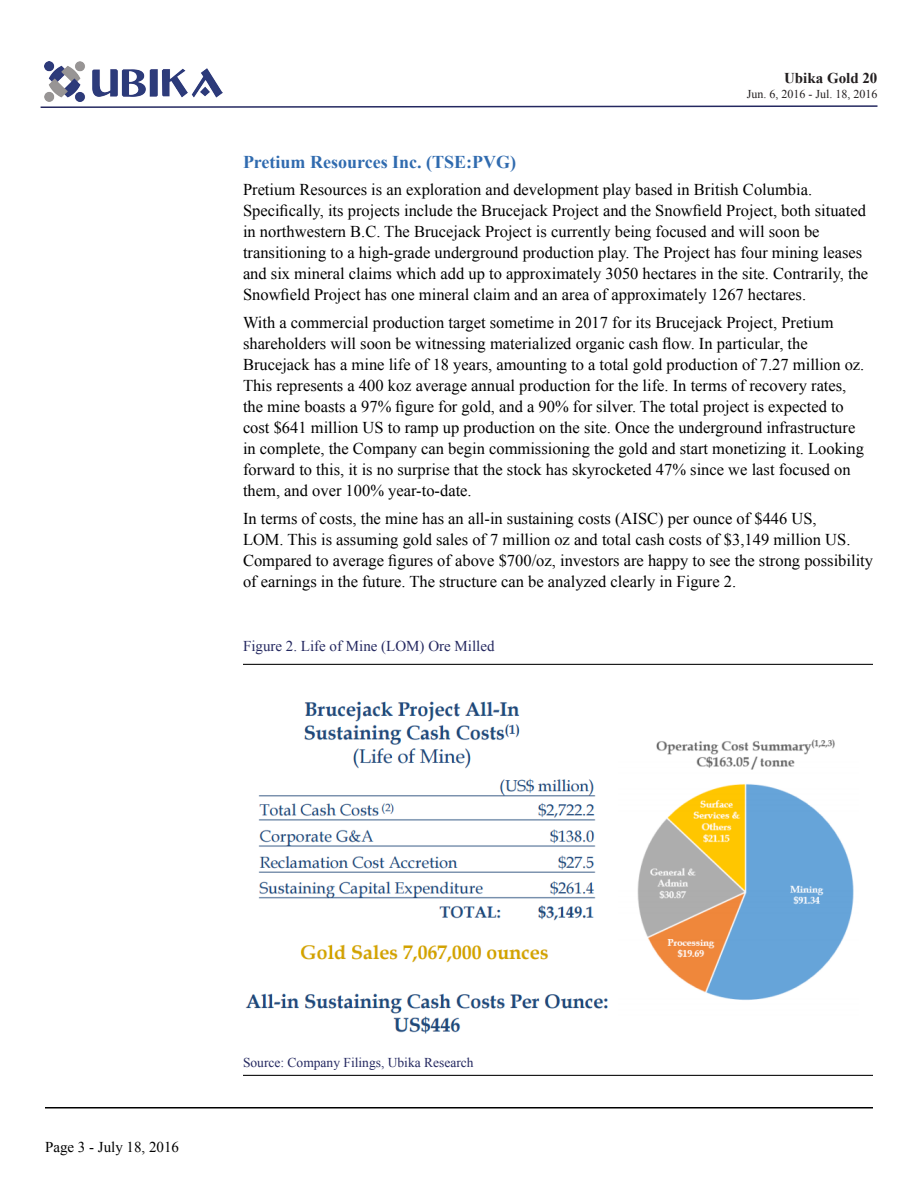
<style>
.page{position:relative;width:918px;height:1188px;background:#fff}
.page>*{position:absolute;margin:0;border:0;box-sizing:border-box;transform-origin:0 0}
.Heading_2{font:700 18px "Times New Roman";color:#306baf}
.Body_text{font:16.5px/21px "Times New Roman";color:#000}
.Body_text-2{font:15px "Times New Roman";color:#242860}
.t1{font:15px "Times New Roman";color:#000}
.t2{font:700 15px "Times New Roman";color:#231f20}
.Body_text-3{font:13.5px "Times New Roman";color:#242860}
.t3{font:12px "Times New Roman";color:#231f20}
</style>
<div class="page">
<svg style="left:40px;top:105px;width:838px;height:3px"></svg>
<img style="left:45px;top:61px;width:178px;height:41px">
<hr style="left:45px;top:1107px;width:828px;height:1px;background:#000">
<hr style="left:243px;top:664px;width:630px;height:1px;background:#000">
<hr style="left:243px;top:1075px;width:630px;height:1px;background:#000">
<img style="left:245px;top:701px;width:609px;height:333px">
<p class="t2" style="left:784px;top:68px;width:95px">Ubika Gold 20</p>
<p class="t3" style="left:747px;top:86px;width:132px">Jun. 6, 2016 - Jul. 18, 2016</p>
<p class="Heading_2" style="left:243px;top:149px;width:275px">Pretium Resources Inc. (TSE:PVG)</p>
<p class="Body_text" style="left:243px;top:179px;width:627px">Pretium Resources is an exploration and development play based in British Columbia.<br>Specifically, its projects include the Brucejack Project and the Snowfield Project, both situated in northwestern B.C. The Brucejack Project is currently being focused and will soon be transitioning to a high-grade underground production play. The Project has four mining leases and six mineral claims which add up to approximately 3050 hectares in the site. Contrarily, the Snowfield Project has one mineral claim and an area of approximately 1267 hectares.</p>
<p class="Body_text" style="left:243px;top:312px;width:623px">With a commercial production target sometime in 2017 for its Brucejack Project, Pretium shareholders will soon be witnessing materialized organic cash flow. In particular, the Brucejack has a mine life of 18 years, amounting to a total gold production of 7.27 million oz.<br>This represents a 400 koz average annual production for the life. In terms of recovery rates, the mine boasts a 97% figure for gold, and a 90% for silver. The total project is expected to cost $641 million US to ramp up production on the site. Once the underground infrastructure in complete, the Company can begin commissioning the gold and start monetizing it. Looking forward to this, it is no surprise that the stock has skyrocketed 47% since we last focused on them, and over 100% year-to-date.</p>
<p class="Body_text" style="left:243px;top:508px;width:632px">In terms of costs, the mine has an all-in sustaining costs (AISC) per ounce of $446 US,<br>LOM. This is assuming gold sales of 7 million oz and total cash costs of $3,149 million US.<br>Compared to average figures of above $700/oz, investors are happy to see the strong possibility of earnings in the future. The structure can be analyzed clearly in Figure 2.</p>
<p class="Body_text-2" style="left:243px;top:636px;width:253px">Figure 2. Life of Mine (LOM) Ore Milled</p>
<p class="t1" style="left:45px;top:1136px;width:136px">Page 3 - July 18, 2016</p>
<p class="Body_text-3" style="left:243px;top:1053px;width:232px">Source: Company Filings, Ubika Research</p>
</div>
